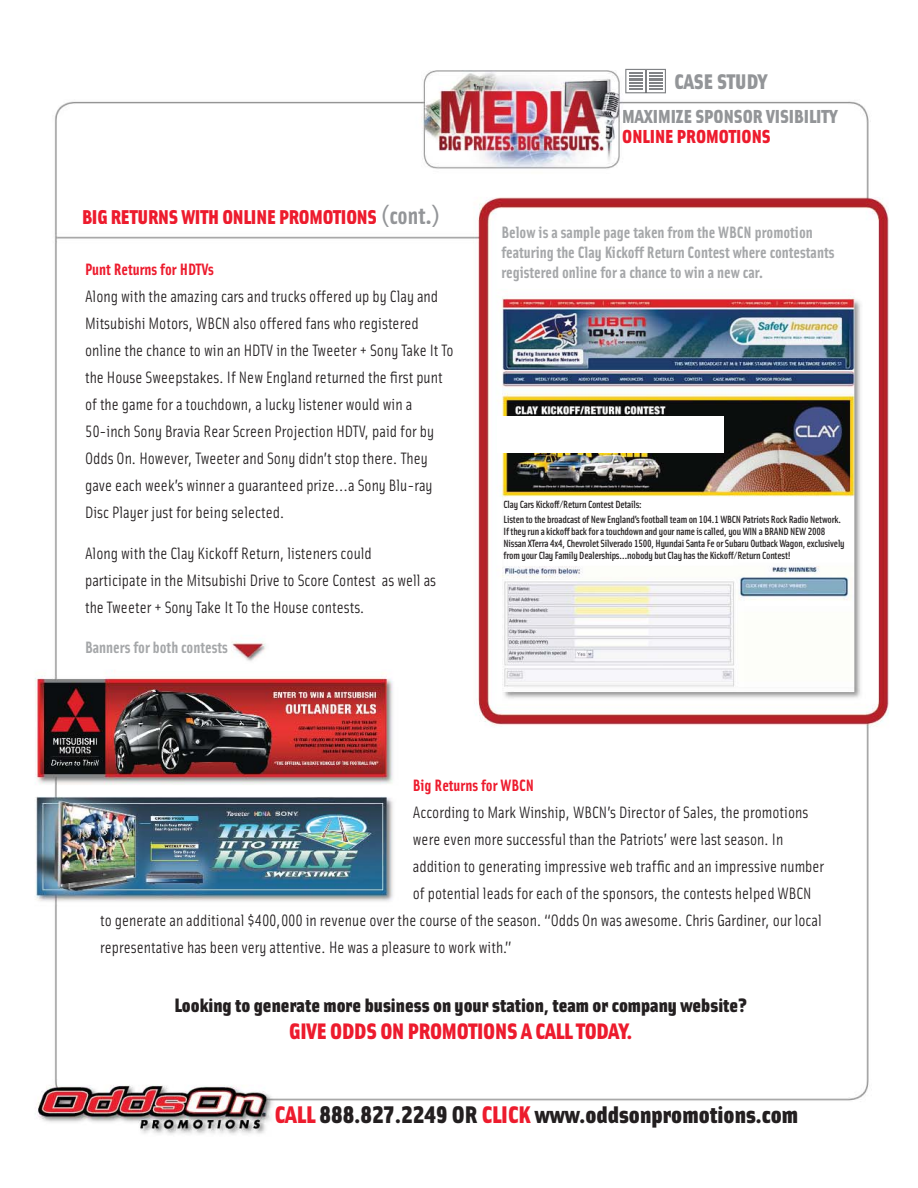
<style>
.page{position:relative;width:918px;height:1188px;background:#fff}
.page>*{position:absolute;margin:0;border:0;box-sizing:border-box;transform-origin:0 0}
.t1{font:24.15px "Solex Black Lining";color:#231f20}
.t2{font:22.5px "Solex Black Lining";letter-spacing:-.01em;color:#ed1b2d}
.t3{font:21.3px "Solex Black Lining";color:#939598}
.t4{font:20.1px "Solex Black Lining";letter-spacing:-.01em;color:#ed1b2d}
.t5{font:19.5px "Solex Black Lining";color:#231f20}
.t6{font:18.9px/20.1px "Solex Black Lining";color:#939598}
.t7{font:16.5px/27px "Solex Regular Lining";color:#231f20}
.t8{font:16.5px/19.8px "Solex Bold Lining";color:#a5a7a9}
.t9{font:16.5px "Solex Bold Lining";color:#ed1b2d}
.t10{font:10.5px/12px "Solex Medium Lining";letter-spacing:-.02em;color:#231f20}
.s1{font-family:"Solex Bold Lining";font-size:24.75px;color:#939598}
.s2{color:#929496}
.s3{color:#ed1b2d}
</style>
<div class="page">
<img style="left:35px;top:68px;width:854px;height:1067px">
<img style="left:623px;top:110px;width:215px;height:13px">
<img style="left:623px;top:130px;width:147px;height:13px">
<img style="left:83px;top:210px;width:293px;height:14px">
<img style="left:377px;top:204px;width:12px;height:23px">
<img style="left:390px;top:208px;width:41px;height:16px">
<img style="left:432px;top:204px;width:8px;height:23px">
<img style="left:675px;top:74px;width:93px;height:15px">
<img style="left:625px;top:69px;width:41px;height:24px">
<img style="left:645px;top:69px;width:2px;height:24px">
<svg style="left:629px;top:72px;width:13px;height:18px"></svg>
<svg style="left:649px;top:72px;width:14px;height:18px"></svg>
<div style="left:497px;top:416px;width:226px;height:36px;background:#fff"></div>
<p class="t3" style="left:675px;top:74px;width:94px">CASE STUDY</p>
<p class="t4" style="left:82px;top:209px;width:359px">BIG RETURNS WITH ONLINE PROMOTIONS <span class="s1">(cont.)</span></p>
<p class="t9" style="left:85px;top:264px;width:130px">Punt Returns for HDTVs</p>
<p class="t7" style="left:85px;top:285px;width:370px">Along with the amazing cars and trucks offered up by Clay and Mitsubishi Motors, WBCN also offered fans who registered online the chance to win an HDTV in the Tweeter + Sony Take It To the House Sweepstakes. If New England returned the first punt of the game for a touchdown, a lucky listener would win a 50-inch Sony Bravia Rear Screen Projection HDTV, paid for by Odds On. However, Tweeter and Sony didn’t stop there. They gave each week’s winner a guaranteed prize…a Sony Blu-ray Disc Player just for being selected.</p>
<p class="t7" style="left:85px;top:541px;width:353px">Along with the Clay Kickoff Return, listeners could participate in the Mitsubishi Drive to Score Contest as well as the Tweeter + Sony Take It To the House contests.</p>
<p class="t8" style="left:85px;top:639px;width:144px">Banners for both contests</p>
<p class="t6" style="left:622px;top:108px;width:217px"><span class="s2">M</span>AXIMIZE SPONSOR VISIBILITY<br><span class="s3">ONLINE PROMOTIONS</span></p>
<p class="t8" style="left:501px;top:224px;width:335px">Below is a sample page taken from the WBCN promotion featuring the Clay Kickoff Return Contest where contestants registered online for a chance to win a new car.</p>
<p class="t10" style="left:504px;top:498px;width:339px;line-height:14.7px">Clay Cars Kickoff/Return Contest Details:<br>Listen to the broadcast of New England’s football team on 104.1 WBCN Patriots Rock Radio Network.</p>
<p class="t10" style="left:504px;top:526px;width:343px">If they run a kickoff back for a touchdown and your name is called, you WIN a BRAND NEW 2008<br>Nissan XTerra 4x4, Chevrolet Silverado 1500, Hyundai Santa Fe or Subaru Outback Wagon, exclusively from your Clay Family Dealerships…nobody but Clay has the Kickoff/Return Contest!</p>
<p class="t9" style="left:413px;top:779px;width:123px">Big Returns for WBCN</p>
<p class="t7" style="left:413px;top:800px;width:397px">According to Mark Winship, WBCN’s Director of Sales, the promotions</p>
<p class="t7" style="left:413px;top:827px;width:372px">were even more successful than the Patriots’ were last season. In</p>
<p class="t7" style="left:413px;top:854px;width:413px">addition to generating impressive web traffic and an impressive number</p>
<p class="t7" style="left:413px;top:881px;width:400px">of potential leads for each of the sponsors, the contests helped WBCN</p>
<p class="t7" style="left:100px;top:908px;width:723px">to generate an additional $400,000 in revenue over the course of the season. “Odds On was awesome. Chris Gardiner, our local</p>
<p class="t7" style="left:100px;top:935px;width:413px">representative has been very attentive. He was a pleasure to work with.”</p>
<p class="t5" style="left:174px;top:998px;width:574px">Looking to generate more business on your station, team or company website?</p>
<h2 class="t2" style="left:289px;top:1023px;width:345px">GIVE ODDS ON PROMOTIONS A CALL TODAY.</h2>
<h1 class="t1" style="left:275px;top:1106px;width:525px"><span class="s3">CALL</span> 888.827.2249 OR <span class="s3">CLICK</span> www.oddsonpromotions.com</h1>
</div>
